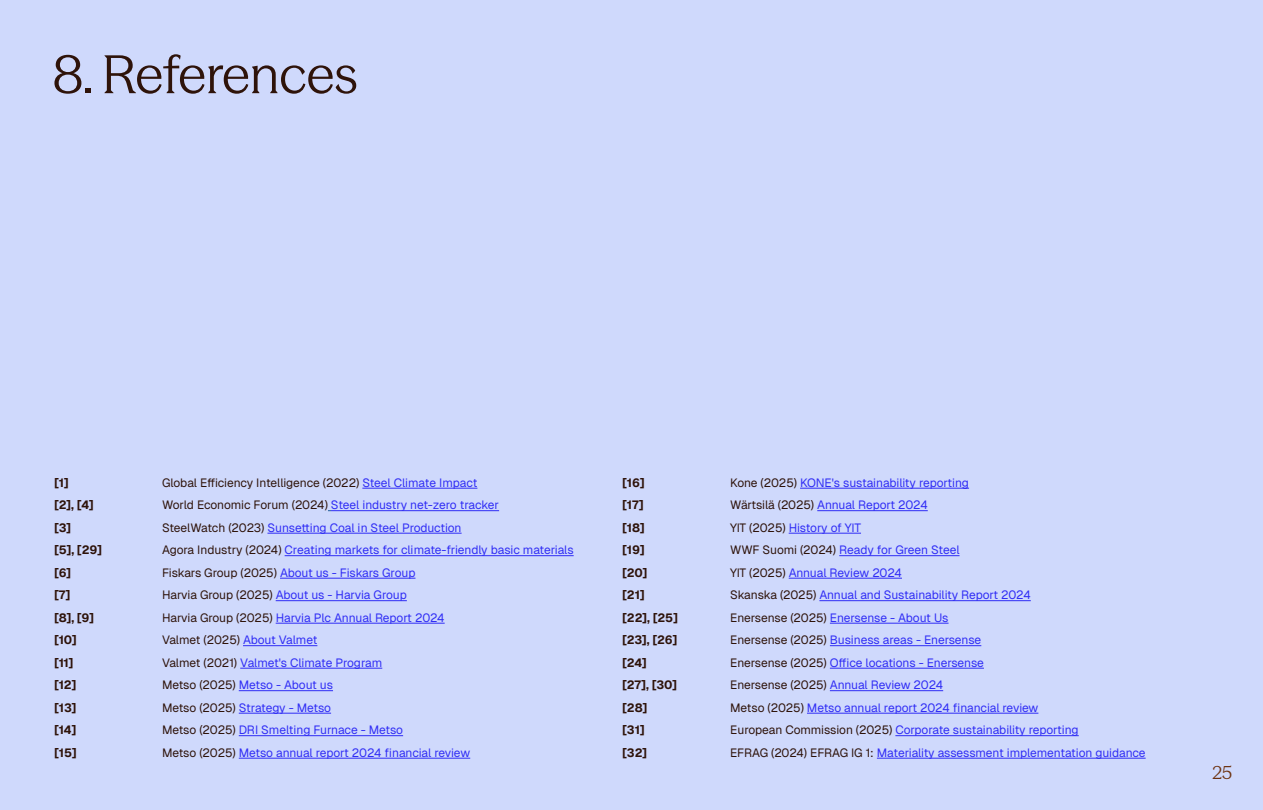
<style>
.page{position:relative;width:1263px;height:810px;background:#cfd9fc}
.page>*{position:absolute;margin:0;border:0;box-sizing:border-box;transform-origin:0 0}
.t1{font:52.5px "Season Mix";color:#2e130a}
.t2{font:18px "Season Mix";color:#6d3210}
.t3{font:12px "Geist";letter-spacing:-.01em;color:#302df5}
.t4{font:12px "Geist";letter-spacing:-.01em;color:#2e130a}
.s1{color:#302df5}
.s2{color:#2e130a}
</style>
<div class="page">
<hr style="left:362px;top:488px;width:115px;height:1px;background:#302df5">
<hr style="left:331px;top:510px;width:168px;height:1px;background:#302df5">
<hr style="left:267px;top:533px;width:195px;height:1px;background:#302df5">
<hr style="left:285px;top:555px;width:289px;height:1px;background:#302df5">
<hr style="left:280px;top:578px;width:135px;height:1px;background:#302df5">
<hr style="left:276px;top:600px;width:131px;height:1px;background:#302df5">
<hr style="left:276px;top:623px;width:169px;height:1px;background:#302df5">
<hr style="left:243px;top:645px;width:74px;height:1px;background:#302df5">
<hr style="left:240px;top:668px;width:142px;height:1px;background:#302df5">
<hr style="left:239px;top:690px;width:94px;height:1px;background:#302df5">
<hr style="left:239px;top:713px;width:92px;height:1px;background:#302df5">
<hr style="left:239px;top:735px;width:164px;height:1px;background:#302df5">
<hr style="left:239px;top:758px;width:231px;height:1px;background:#302df5">
<hr style="left:800px;top:488px;width:169px;height:1px;background:#302df5">
<hr style="left:817px;top:510px;width:111px;height:1px;background:#302df5">
<hr style="left:789px;top:533px;width:72px;height:1px;background:#302df5">
<hr style="left:839px;top:555px;width:120px;height:1px;background:#302df5">
<hr style="left:789px;top:578px;width:113px;height:1px;background:#302df5">
<hr style="left:819px;top:600px;width:212px;height:1px;background:#302df5">
<hr style="left:830px;top:623px;width:118px;height:1px;background:#302df5">
<hr style="left:830px;top:645px;width:151px;height:1px;background:#302df5">
<hr style="left:830px;top:668px;width:154px;height:1px;background:#302df5">
<hr style="left:830px;top:690px;width:113px;height:1px;background:#302df5">
<hr style="left:807px;top:713px;width:231px;height:1px;background:#302df5">
<hr style="left:895px;top:735px;width:184px;height:1px;background:#302df5">
<hr style="left:877px;top:758px;width:269px;height:1px;background:#302df5">
<h1 class="t1" style="left:52px;top:35px;width:307px">8. References</h1>
<p class="t4" style="left:54px;top:476px;width:16px">[1]</p>
<p class="t4" style="left:162px;top:476px;width:317px">Global Efficiency Intelligence (2022) <span class="s1">Steel Climate Impact</span></p>
<p class="t4" style="left:54px;top:498px;width:41px">[2], [4]</p>
<p class="t3" style="left:162px;top:498px;width:339px"><span class="s2">World Economic Forum (2024)</span> Steel industry net-zero tracker</p>
<p class="t4" style="left:54px;top:521px;width:19px">[3]</p>
<p class="t3" style="left:162px;top:521px;width:301px"><span class="s2">SteelWatch (2023)</span> Sunsetting Coal in Steel Production</p>
<p class="t4" style="left:54px;top:543px;width:50px">[5], [29]</p>
<p class="t3" style="left:162px;top:543px;width:413px"><span class="s2">Agora Industry (2024)</span> Creating markets for climate-friendly basic materials</p>
<p class="t4" style="left:54px;top:566px;width:19px">[6]</p>
<p class="t3" style="left:162px;top:566px;width:255px"><span class="s2">Fiskars Group (2025)</span> About us - Fiskars Group</p>
<p class="t4" style="left:54px;top:588px;width:18px">[7]</p>
<p class="t3" style="left:162px;top:588px;width:246px"><span class="s2">Harvia Group (2025)</span> About us - Harvia Group</p>
<p class="t4" style="left:54px;top:611px;width:42px">[8], [9]</p>
<p class="t3" style="left:162px;top:611px;width:284px"><span class="s2">Harvia Group (2025)</span> Harvia Plc Annual Report 2024</p>
<p class="t4" style="left:54px;top:633px;width:24px">[10]</p>
<p class="t4" style="left:162px;top:633px;width:157px">Valmet (2025) <span class="s1">About Valmet</span></p>
<p class="t4" style="left:54px;top:656px;width:21px">[11]</p>
<p class="t3" style="left:162px;top:656px;width:222px"><span class="s2">Valmet (2021)</span> Valmet's Climate Program</p>
<p class="t4" style="left:54px;top:678px;width:24px">[12]</p>
<p class="t3" style="left:162px;top:678px;width:172px"><span class="s2">Metso (2025)</span> Metso - About us</p>
<p class="t4" style="left:54px;top:701px;width:24px">[13]</p>
<p class="t3" style="left:162px;top:701px;width:171px"><span class="s2">Metso (2025)</span> Strategy - Metso</p>
<p class="t4" style="left:54px;top:723px;width:24px">[14]</p>
<p class="t3" style="left:162px;top:723px;width:243px"><span class="s2">Metso (2025)</span> DRI Smelting Furnace - Metso</p>
<p class="t4" style="left:54px;top:746px;width:24px">[15]</p>
<p class="t3" style="left:162px;top:746px;width:310px"><span class="s2">Metso (2025)</span> Metso annual report 2024 financial review</p>
<p class="t4" style="left:622px;top:476px;width:24px">[16]</p>
<p class="t3" style="left:730px;top:476px;width:240px"><span class="s2">Kone (2025)</span> KONE's sustainability reporting</p>
<p class="t4" style="left:622px;top:498px;width:23px">[17]</p>
<p class="t3" style="left:730px;top:498px;width:199px"><span class="s2">Wärtsilä (2025)</span> Annual Report 2024</p>
<p class="t4" style="left:622px;top:521px;width:24px">[18]</p>
<p class="t3" style="left:730px;top:521px;width:132px"><span class="s2">YIT (2025)</span> History of YIT</p>
<p class="t4" style="left:622px;top:543px;width:24px">[19]</p>
<p class="t3" style="left:730px;top:543px;width:231px"><span class="s2">WWF Suomi (2024)</span> Ready for Green Steel</p>
<p class="t4" style="left:622px;top:566px;width:27px">[20]</p>
<p class="t3" style="left:730px;top:566px;width:173px"><span class="s2">YIT (2025)</span> Annual Review 2024</p>
<p class="t4" style="left:622px;top:588px;width:24px">[21]</p>
<p class="t3" style="left:730px;top:588px;width:302px"><span class="s2">Skanska (2025)</span> Annual and Sustainability Report 2024</p>
<p class="t4" style="left:622px;top:611px;width:57px">[22], [25]</p>
<p class="t3" style="left:730px;top:611px;width:220px"><span class="s2">Enersense (2025)</span> Enersense - About Us</p>
<p class="t4" style="left:622px;top:633px;width:57px">[23], [26]</p>
<p class="t3" style="left:730px;top:633px;width:253px"><span class="s2">Enersense (2025)</span> Business areas - Enersense</p>
<p class="t4" style="left:622px;top:656px;width:26px">[24]</p>
<p class="t3" style="left:730px;top:656px;width:255px"><span class="s2">Enersense (2025)</span> Office locations - Enersense</p>
<p class="t4" style="left:622px;top:678px;width:57px">[27], [30]</p>
<p class="t3" style="left:730px;top:678px;width:214px"><span class="s2">Enersense (2025)</span> Annual Review 2024</p>
<p class="t4" style="left:622px;top:701px;width:27px">[28]</p>
<p class="t3" style="left:730px;top:701px;width:310px"><span class="s2">Metso (2025)</span> Metso annual report 2024 financial review</p>
<p class="t4" style="left:622px;top:723px;width:24px">[31]</p>
<p class="t3" style="left:730px;top:723px;width:350px"><span class="s2">European Commission (2025)</span> Corporate sustainability reporting</p>
<p class="t4" style="left:622px;top:746px;width:26px">[32]</p>
<p class="t3" style="left:730px;top:746px;width:417px"><span class="s2">EFRAG (2024) EFRAG IG 1:</span> Materiality assessment implementation guidance</p>
<h2 class="t2" style="left:1212px;top:759px;width:21px">25</h2>
</div>
